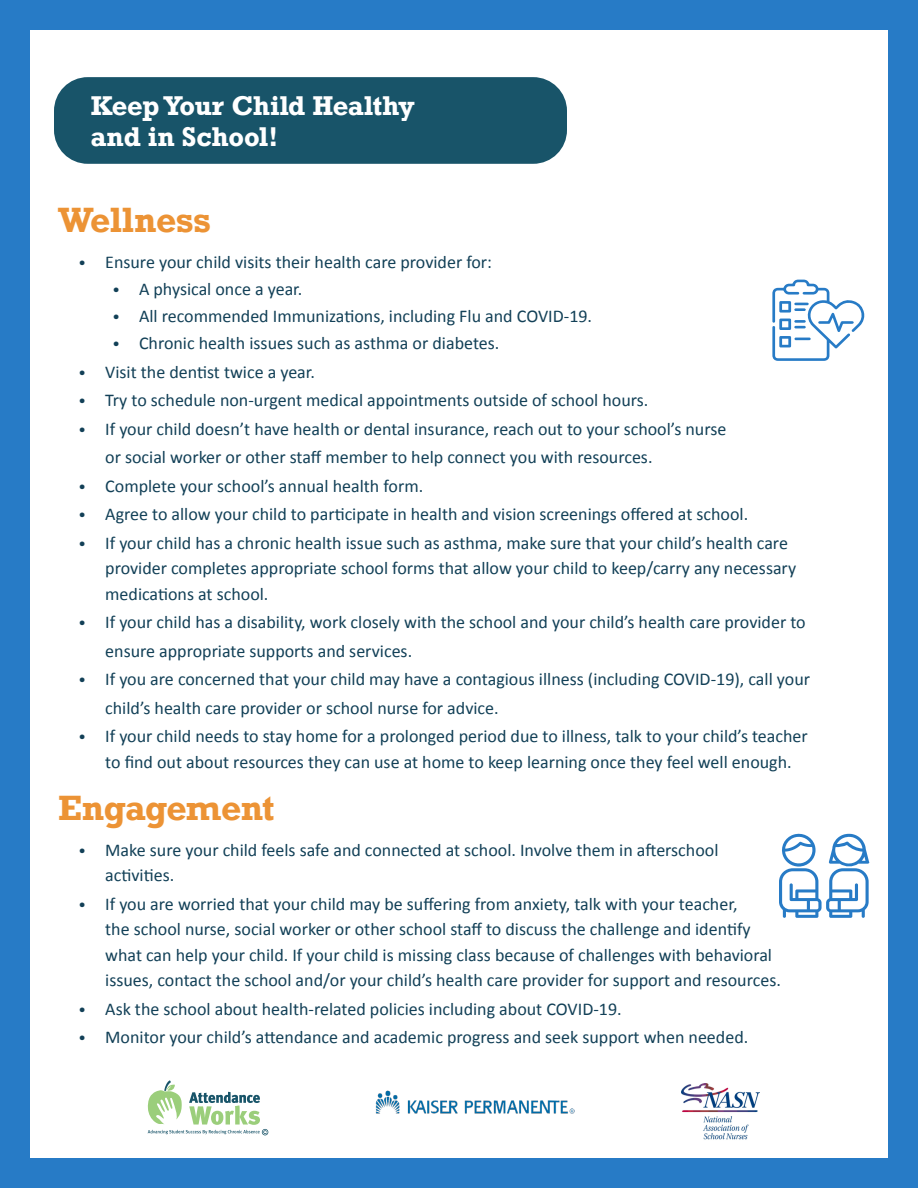
<style>
.page{position:relative;width:918px;height:1188px;background:#fff}
.page>*{position:absolute;margin:0;border:0;box-sizing:border-box;transform-origin:0 0}
.t1{font:700 33px "Rockwell";letter-spacing:-.015em;color:#ec9335}
.t2{font:700 25.5px "Rockwell";color:#fff}
.t3{font:18px/25.5px "Calibri";color:#124057}
.s1{font-weight:300;font-size:16.5px}
</style>
<div class="page">
<div style="left:0;top:0;width:918px;height:1188px;border:30px solid #277bc6"></div>
<img style="left:375px;top:1090px;width:200px;height:24px">
<img style="left:682px;top:1084px;width:77px;height:56px">
<svg style="left:148px;top:1080px;width:120px;height:55px"></svg>
<div style="left:54px;top:77px;width:513px;height:87px;background:#185469;border-radius:34px"></div>
<svg style="left:772px;top:280px;width:92px;height:81px"></svg>
<svg style="left:779px;top:833px;width:90px;height:85px"></svg>
<p class="t2" style="left:91px;top:89px;width:326px">Keep Your Child Healthy</p>
<p class="t2" style="left:91px;top:120px;width:189px">and in School!</p>
<p class="t1" style="left:58px;top:199px;width:154px">Wellness</p>
<p class="t3" style="left:78px;top:249px;width:415px"><span class="s1">•</span> Ensure your child visits their health care provider for:</p>
<p class="t3" style="left:112px;top:276px;width:192px"><span class="s1">•</span> A physical once a year.</p>
<p class="t3" style="left:112px;top:303px;width:482px"><span class="s1">•</span> All recommended Immunizations, including Flu and COVID-19.</p>
<p class="t3" style="left:112px;top:330px;width:389px"><span class="s1">•</span> Chronic health issues such as asthma or diabetes.</p>
<p class="t3" style="left:78px;top:358px;width:238px"><span class="s1">•</span> Visit the dentist twice a year.</p>
<p class="t3" style="left:78px;top:387px;width:572px"><span class="s1">•</span> Try to schedule non-urgent medical appointments outside of school hours.</p>
<p class="t3" style="left:105px;top:414px;width:623px;line-height:28.5px;text-indent:-27px"><span class="s1">•</span> If your child doesn’t have health or dental insurance, reach out to your school’s nurse or social worker or other staff member to help connect you with resources.</p>
<p class="t3" style="left:78px;top:472px;width:347px"><span class="s1">•</span> Complete your school’s annual health form.</p>
<p class="t3" style="left:78px;top:501px;width:671px"><span class="s1">•</span> Agree to allow your child to participate in health and vision screenings offered at school.</p>
<p class="t3" style="left:105px;top:529px;width:692px;text-indent:-27px"><span class="s1">•</span> If your child has a chronic health issue such as asthma, make sure that your child’s health care provider completes appropriate school forms that allow your child to keep/carry any necessary medications at school.</p>
<p class="t3" style="left:105px;top:607px;width:702px;line-height:28.5px;text-indent:-27px"><span class="s1">•</span> If your child has a disability, work closely with the school and your child’s health care provider to ensure appropriate supports and services.</p>
<p class="t3" style="left:105px;top:664px;width:706px;line-height:28.5px;text-indent:-27px"><span class="s1">•</span> If you are concerned that your child may have a contagious illness (including COVID-19), call your child’s health care provider or school nurse for advice.</p>
<p class="t3" style="left:105px;top:723px;width:704px;text-indent:-27px"><span class="s1">•</span> If your child needs to stay home for a prolonged period due to illness, talk to your child’s teacher to find out about resources they can use at home to keep learning once they feel well enough.</p>
<p class="t1" style="left:58px;top:786px;width:218px">Engagement</p>
<p class="t3" style="left:105px;top:836px;width:615px;text-indent:-27px"><span class="s1">•</span> Make sure your child feels safe and connected at school. Involve them in afterschool activities.</p>
<p class="t3" style="left:105px;top:890px;width:677px;text-indent:-27px"><span class="s1">•</span> If you are worried that your child may be suffering from anxiety, talk with your teacher,<br>the school nurse, social worker or other school staff to discuss the challenge and identify what can help your child. If your child is missing class because of challenges with behavioral issues, contact the school and/or your child’s health care provider for support and resources.</p>
<p class="t3" style="left:78px;top:995px;width:545px"><span class="s1">•</span> Ask the school about health-related policies including about COVID-19.</p>
<p class="t3" style="left:78px;top:1023px;width:672px"><span class="s1">•</span> Monitor your child’s attendance and academic progress and seek support when needed.</p>
</div>
